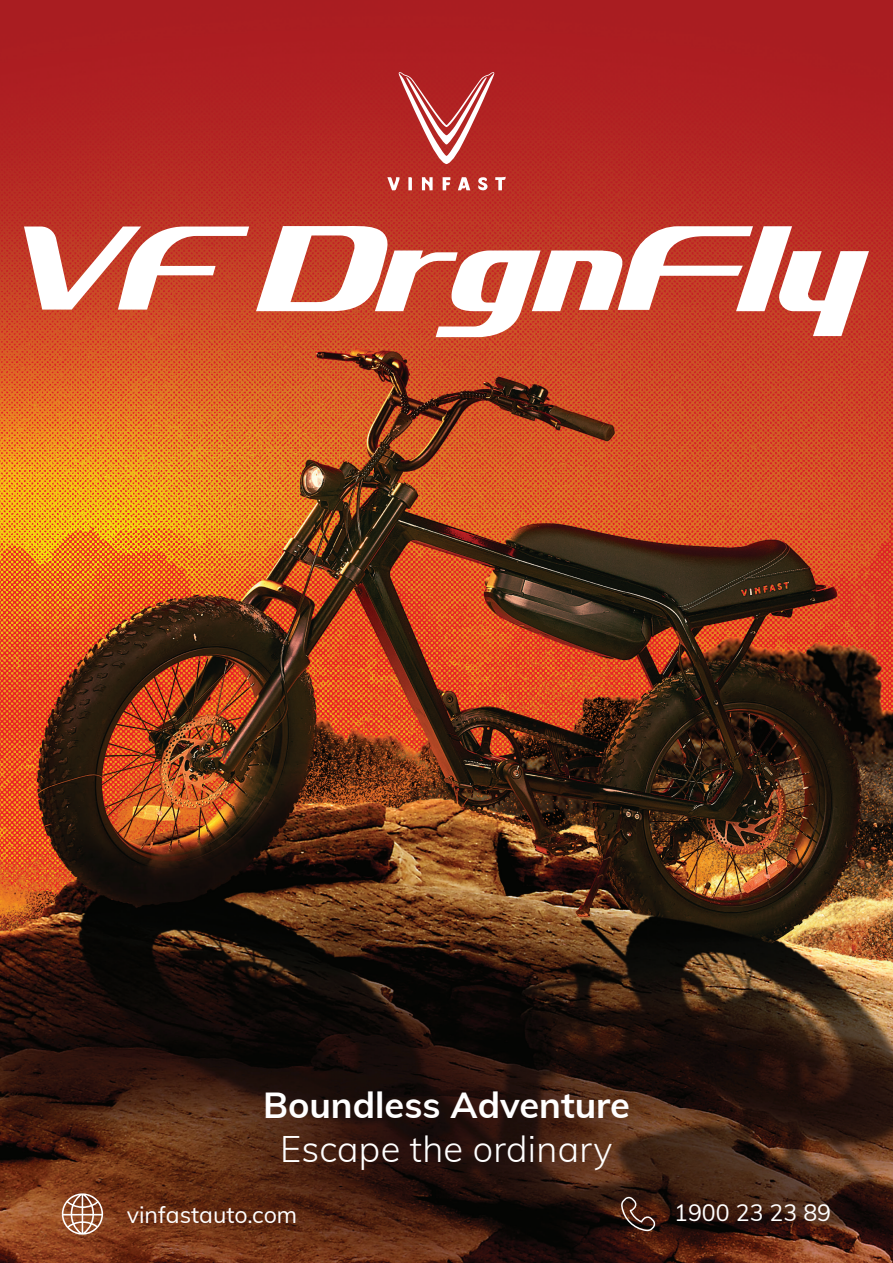
<style>
.page{position:relative;width:893px;height:1263px;background:#fff}
.page>*{position:absolute;margin:0;border:0;box-sizing:border-box;transform-origin:0 0}
.t1{font:700 36.15px "Muli";color:#fff}
.t2{font:300 36.15px "Muli";letter-spacing:.01em;color:#fff}
.t3{font:23.1px "Muli";color:#fff}
</style>
<div class="page">
<img style="left:0;top:0;width:893px;height:1263px">
<svg style="left:62px;top:1193px;width:41px;height:41px"></svg>
<svg style="left:621px;top:1197px;width:35px;height:34px"></svg>
<svg style="left:422px;top:177px;width:11px;height:13px"></svg>
<svg style="left:458px;top:177px;width:12px;height:13px"></svg>
<svg style="left:478px;top:177px;width:9px;height:13px"></svg>
<svg style="left:387px;top:177px;width:13px;height:13px"></svg>
<svg style="left:443px;top:177px;width:7px;height:13px"></svg>
<svg style="left:495px;top:177px;width:11px;height:13px"></svg>
<svg style="left:408px;top:177px;width:4px;height:13px"></svg>
<svg style="left:398px;top:72px;width:97px;height:92px;background:#c04d4c"></svg>
<svg style="left:256px;top:223px;width:613px;height:114px"></svg>
<svg style="left:24px;top:226px;width:225px;height:84px"></svg>
<h1 class="t1" style="left:263px;top:1079px;width:368px">Boundless Adventure</h1>
<h1 class="t2" style="left:280px;top:1122px;width:334px">Escape the ordinary</h1>
<p class="t3" style="left:127px;top:1198px;width:172px">vinfastauto.com</p>
<p class="t3" style="left:674px;top:1196px;width:158px">1900 23 23 89</p>
</div>
